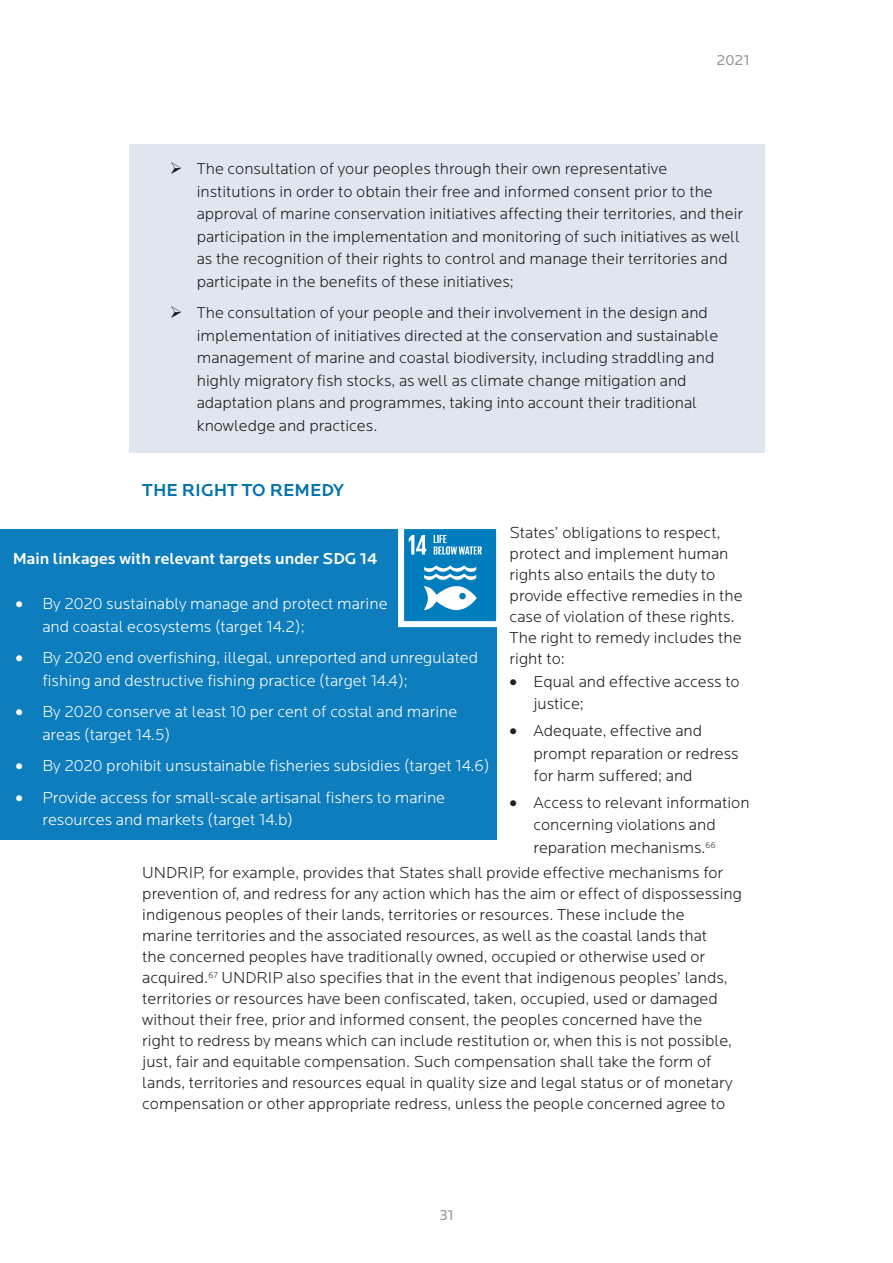
<style>
.page{position:relative;width:893px;height:1263px;background:#fff}
.page>*{position:absolute;margin:0;border:0;box-sizing:border-box;transform-origin:0 0}
.Locator_H2{font:500 18px "Locator";color:#0071ad}
.Locator_P{font:300 16.5px/21px "Locator";color:#231f20}
.t1{font:300 16.5px/22.5px "Locator";color:#fff}
.t2{font:500 16.5px "Locator";color:#fff}
.t3{font:15px "Locator";letter-spacing:-.005em;color:#939598}
</style>
<div class="page">
<div style="left:129px;top:145px;width:635px;height:308px;background:#dfe6f0"></div>
<div style="left:0;top:529px;width:496px;height:311px;background:#0d7dbd"></div>
<img style="left:405px;top:530px;width:90px;height:90px">
<div style="left:398px;top:523px;width:104px;height:104px;border:6px solid #fff"></div>
<p class="t3" style="left:717px;top:52px;width:34px">2021</p>
<p class="Locator_P" style="left:197px;top:158px;width:548px;line-height:22.5px;text-indent:-27px">➢ The consultation of your peoples through their own representative institutions in order to obtain their free and informed consent prior to the approval of marine conservation initiatives affecting their territories, and their participation in the implementation and monitoring of such initiatives as well as the recognition of their rights to control and manage their territories and participate in the benefits of these initiatives;</p>
<p class="Locator_P" style="left:197px;top:302px;width:523px;line-height:22.5px;text-indent:-27px">➢ The consultation of your people and their involvement in the design and implementation of initiatives directed at the conservation and sustainable management of marine and coastal biodiversity, including straddling and highly migratory fish stocks, as well as climate change mitigation and adaptation plans and programmes, taking into account their traditional knowledge and practices.</p>
<h2 class="Locator_H2" style="left:142px;top:480px;width:203px">THE RIGHT TO REMEDY</h2>
<p class="Locator_P" style="left:510px;top:523px;width:235px">States’ obligations to respect, protect and implement human rights also entails the duty to provide effective remedies in the case of violation of these rights.<br>The right to remedy includes the right to:</p>
<p class="Locator_P" style="left:533px;top:670px;width:208px;line-height:22.5px;text-indent:-24px">• Equal and effective access to justice;</p>
<p class="Locator_P" style="left:533px;top:720px;width:207px;line-height:22.5px;text-indent:-24px">• Adequate, effective and prompt reparation or redress for harm suffered; and</p>
<p class="Locator_P" style="left:533px;top:792px;width:218px;line-height:22.5px;text-indent:-24px">• Access to relevant information concerning violations and reparation mechanisms.<sup>66</sup></p>
<p class="Locator_P" style="left:142px;top:863px;width:601px">UNDRIP, for example, provides that States shall provide effective mechanisms for prevention of, and redress for any action which has the aim or effect of dispossessing indigenous peoples of their lands, territories or resources. These include the<br>marine territories and the associated resources, as well as the coastal lands that<br>the concerned peoples have traditionally owned, occupied or otherwise used or acquired.<sup>67</sup> UNDRIP also specifies that in the event that indigenous peoples’ lands, territories or resources have been confiscated, taken, occupied, used or damaged without their free, prior and informed consent, the peoples concerned have the<br>right to redress by means which can include restitution or, when this is not possible, just, fair and equitable compensation. Such compensation shall take the form of lands, territories and resources equal in quality size and legal status or of monetary compensation or other appropriate redress, unless the people concerned agree to</p>
<p class="t2" style="left:13px;top:550px;width:366px">Main linkages with relevant targets under SDG 14</p>
<p class="t1" style="left:43px;top:593px;width:346px;text-indent:-27px">• By 2020 sustainably manage and protect marine and coastal ecosystems (target 14.2);</p>
<p class="t1" style="left:43px;top:647px;width:437px;text-indent:-27px">• By 2020 end overfishing, illegal, unreported and unregulated fishing and destructive fishing practice (target 14.4);</p>
<p class="t1" style="left:43px;top:701px;width:416px;text-indent:-27px">• By 2020 conserve at least 10 per cent of costal and marine areas (target 14.5)</p>
<p class="t1" style="left:16px;top:755px;width:476px">• By 2020 prohibit unsustainable fisheries subsidies (target 14.6)</p>
<p class="t1" style="left:43px;top:787px;width:404px;text-indent:-27px">• Provide access for small-scale artisanal fishers to marine resources and markets (target 14.b)</p>
<p class="t3" style="left:439px;top:1207px;width:16px">31</p>
</div>
